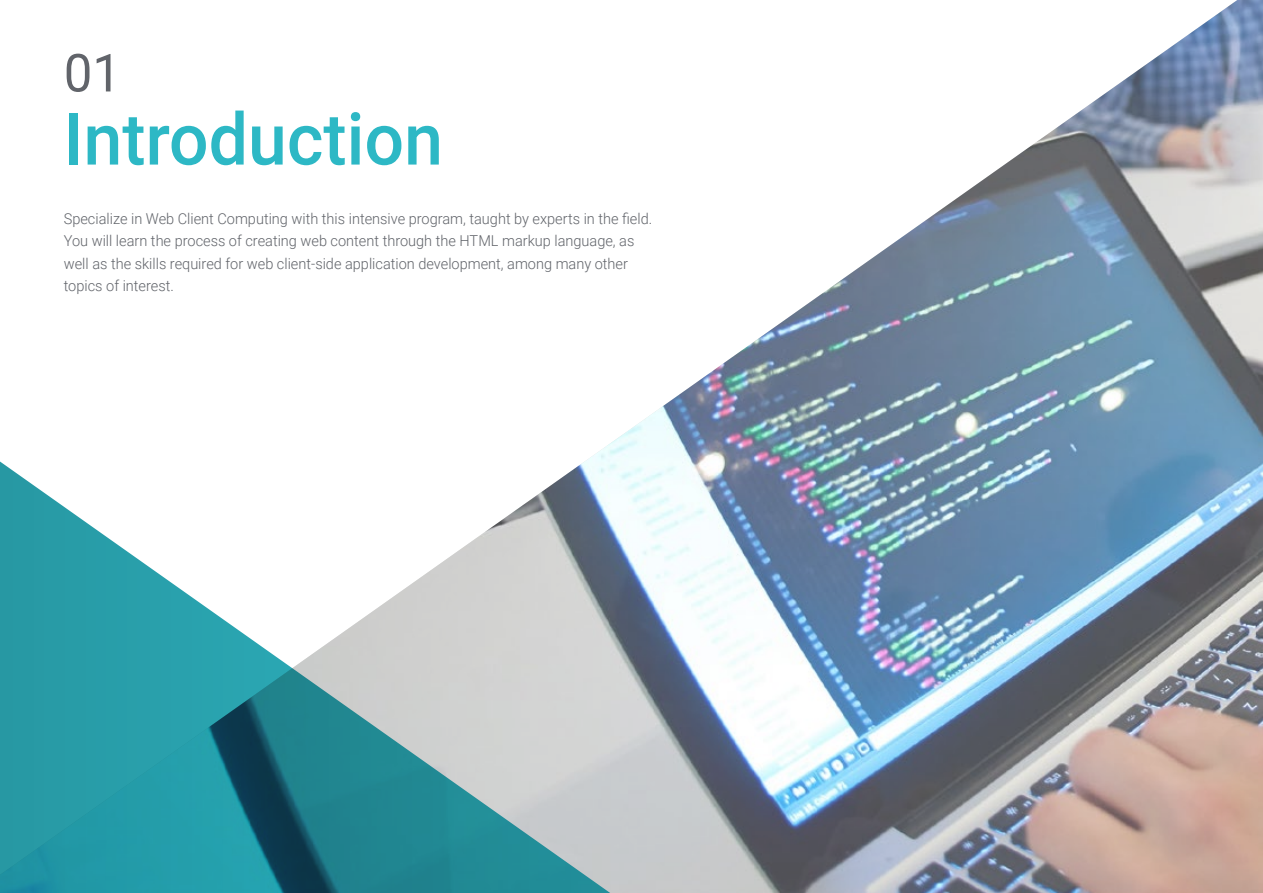
<style>
.page{position:relative;width:1263px;height:893px;background:#fff}
.page>*{position:absolute;margin:0;border:0;box-sizing:border-box;transform-origin:0 0}
.t1{font:500 72px "Roboto";color:#2db8c5}
.t2{font:52.5px "Roboto";color:#61646a}
.t3{font:300 15px/22.5px "Roboto";color:#61646a}
</style>
<div class="page">
<img style="left:607px;top:0;width:656px;height:893px">
<svg style="left:0;top:446px;width:640px;height:447px"></svg>
<h2 class="t2" style="left:64px;top:36px;width:59px">01</h2>
<h1 class="t1" style="left:64px;top:89px;width:381px">Introduction</h1>
<p class="t3" style="left:64px;top:207px;width:590px">Specialize in Web Client Computing with this intensive program, taught by experts in the field.<br>You will learn the process of creating web content through the HTML markup language, as well as the skills required for web client-side application development, among many other topics of interest.</p>
</div>
